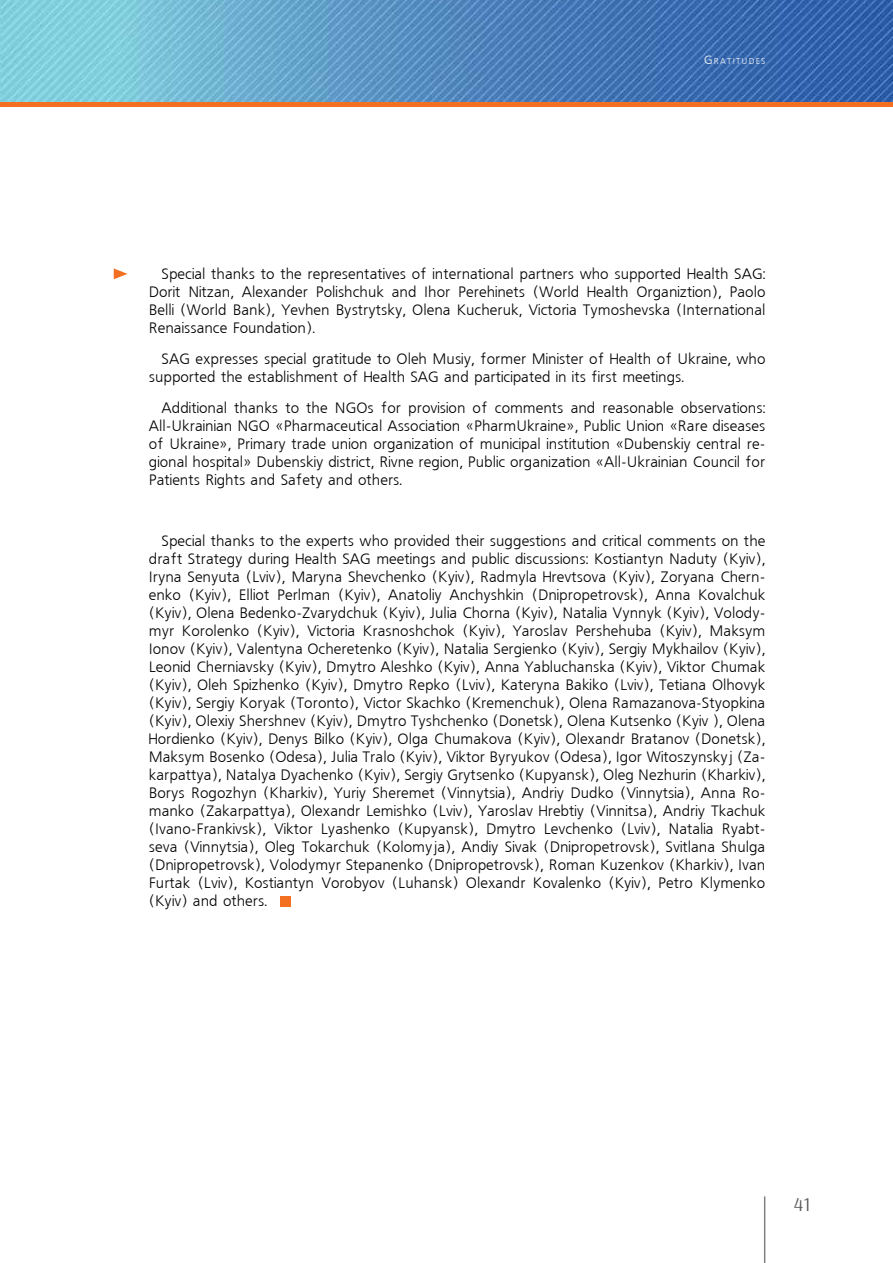
<style>
.page{position:relative;width:893px;height:1263px;background:#fff}
.page>*{position:absolute;margin:0;border:0;box-sizing:border-box;transform-origin:0 0}
.t1{font:19.5px "Arsenal";color:#58595b}
.t2{font:15px/18px "Ukrainian Free Set";color:#000;text-align:justify}
.t3{font:8.4px "Ukrainian Free Set";color:#fff}
.s1{font-size:12px}
</style>
<div class="page">
<img style="left:0;top:0;width:893px;height:102px">
<hr style="left:764px;top:1196px;width:1px;height:67px;background:#808080">
<div style="left:0;top:102px;width:893px;height:5px;background:#f36f21"></div>
<svg style="left:114px;top:268px;width:14px;height:11px"></svg>
<div style="left:280px;top:896px;width:10px;height:11px;background:#f36f21"></div>
<p class="t3" style="left:704px;top:57px;width:17px"><span class="s1">G</span>ratitudes</p>
<p class="t2" style="left:149px;top:266px;width:618px;text-indent:13px">Special thanks to the representatives of international partners who supported Health SAG:<br>Dorit Nitzan, Alexander Polishchuk and Ihor Perehinets (World Health Organiztion), Paolo Belli (World Bank), Yevhen Bystrytsky, Olena Kucheruk, Victoria Tymoshevska (International Renaissance Foundation).</p>
<p class="t2" style="left:149px;top:351px;width:618px;text-indent:13px">SAG expresses special gratitude to Oleh Musiy, former Minister of Health of Ukraine, who supported the establishment of Health SAG and participated in its first meetings.</p>
<p class="t2" style="left:149px;top:399px;width:618px;text-indent:13px">Additional thanks to the NGOs for provision of comments and reasonable observations:<br>All-Ukrainian NGO «Pharmaceutical Association «PharmUkraine», Public Union «Rare diseases of Ukraine», Primary trade union organization of municipal institution «Dubenskiy central re&shy;gional hospital» Dubenskiy district, Rivne region, Public organization «All-Ukrainian Council for Patients Rights and Safety and others.</p>
<p class="t2" style="left:149px;top:533px;width:618px;text-indent:13px">Special thanks to the experts who provided their suggestions and critical comments on the draft Strategy during Health SAG meetings and public discussions: Kostiantyn Naduty (Kyiv), Iryna Senyuta (Lviv), Maryna Shevchenko (Kyiv), Radmyla Hrevtsova (Kyiv), Zoryana Chern&shy;enko (Kyiv), Elliot Perlman (Kyiv), Anatoliy Anchyshkin (Dnipropetrovsk), Anna Kovalchuk (Kyiv), Olena Bedenko-Zvarydchuk (Kyiv), Julia Chorna (Kyiv), Natalia Vynnyk (Kyiv), Volody&shy;myr Korolenko (Kyiv), Victoria Krasnoshchok (Kyiv), Yaroslav Pershehuba (Kyiv), Maksym Ionov (Kyiv), Valentyna Ocheretenko (Kyiv), Natalia Sergienko (Kyiv), Sergiy Mykhailov (Kyiv), Leonid Cherniavsky (Kyiv), Dmytro Aleshko (Kyiv), Anna Yabluchanska (Kyiv), Viktor Chumak (Kyiv), Oleh Spizhenko (Kyiv), Dmytro Repko (Lviv), Kateryna Bakiko (Lviv), Tetiana Olhovyk (Kyiv), Sergiy Koryak (Toronto), Victor Skachko (Kremenchuk), Olena Ramazanova-Styopkina (Kyiv), Olexiy Shershnev (Kyiv), Dmytro Tyshchenko (Donetsk), Olena Kutsenko (Kyiv ), Olena Hordienko (Kyiv), Denys Bilko (Kyiv), Olga Chumakova (Kyiv), Olexandr Bratanov (Donetsk), Maksym Bosenko (Odesa), Julia Tralo (Kyiv), Viktor Byryukov (Odesa), Igor Witoszynskyj (Za&shy;karpattya), Natalya Dyachenko (Kyiv), Sergiy Grytsenko (Kupyansk), Oleg Nezhurin (Kharkiv), Borys Rogozhyn (Kharkiv), Yuriy Sheremet (Vinnytsia), Andriy Dudko (Vinnytsia), Anna Ro&shy;manko (Zakarpattya), Olexandr Lemishko (Lviv), Yaroslav Hrebtiy (Vinnitsa), Andriy Tkachuk (Ivano-Frankivsk), Viktor Lyashenko (Kupyansk), Dmytro Levchenko (Lviv), Natalia Ryabt&shy;seva (Vinnytsia), Oleg Tokarchuk (Kolomyja), Andiy Sivak (Dnipropetrovsk), Svitlana Shulga (Dnipropetrovsk), Volodymyr Stepanenko (Dnipropetrovsk), Roman Kuzenkov (Kharkiv), Ivan Furtak (Lviv), Kostiantyn Vorobyov (Luhansk) Olexandr Kovalenko (Kyiv), Petro Klymenko (Kyiv) and others.</p>
<h1 class="t1" style="left:794px;top:1192px;width:18px">41</h1>
</div>
